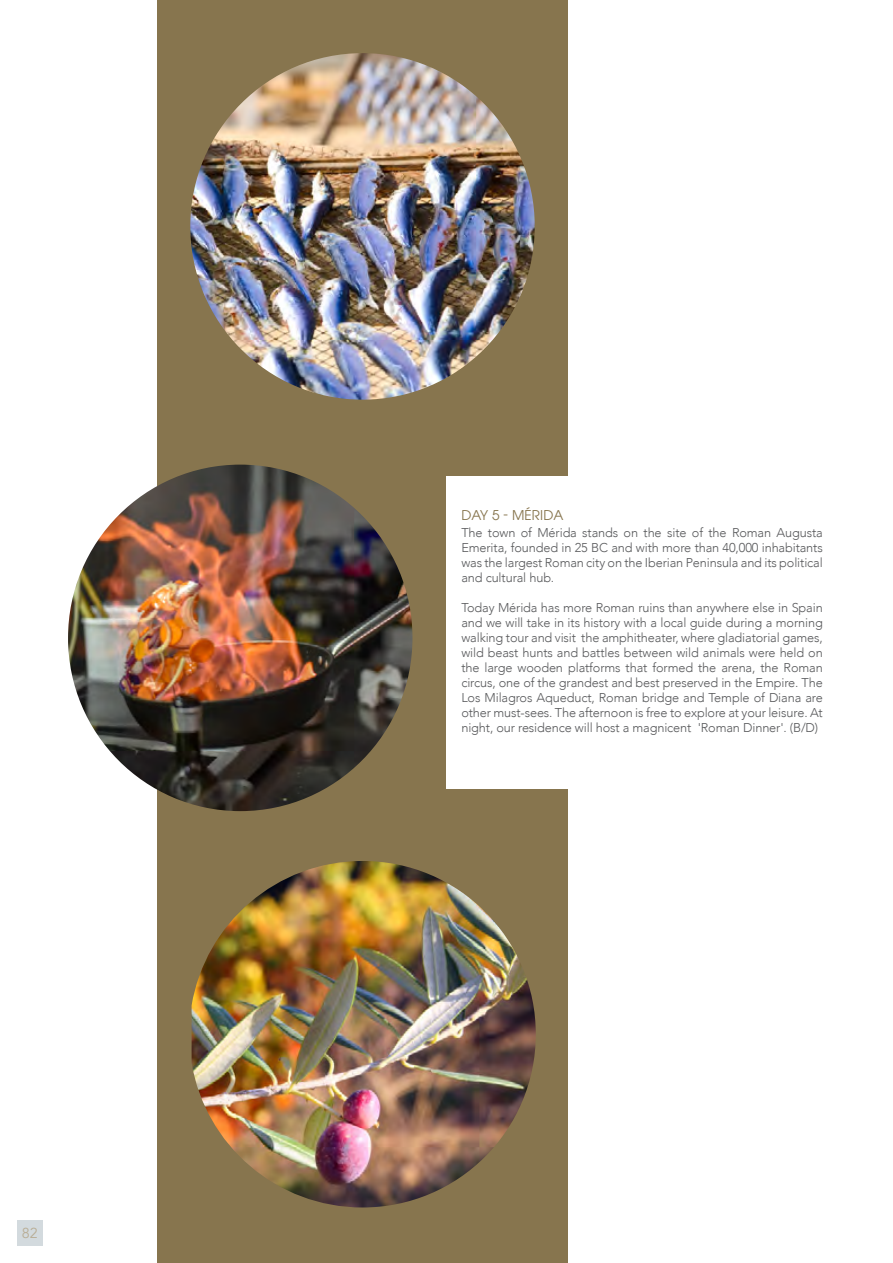
<style>
.page{position:relative;width:893px;height:1263px;background:#fff}
.page>*{position:absolute;margin:0;border:0;box-sizing:border-box;transform-origin:0 0}
.t1{font:14.4px "Avenir";color:#b9ad95}
.t2{font:13.5px "ITC Avant Garde Pro";letter-spacing:.01em;color:#87754e}
.t3{font:300 12.75px/15px "Avenir";letter-spacing:-.01em;color:#58595b;text-align:justify}
</style>
<div class="page">
<div style="left:157px;top:0;width:411px;height:1263px;background:#87754e"></div>
<img style="left:192px;top:861px;width:344px;height:346px">
<img style="left:68px;top:465px;width:344px;height:346px">
<img style="left:190px;top:53px;width:345px;height:347px">
<div style="left:446px;top:476px;width:377px;height:313px;background:#fff"></div>
<div style="left:17px;top:1220px;width:26px;height:26px;background:#d3dade"></div>
<p class="t1" style="left:22px;top:1225px;width:18px">82</p>
<p class="t2" style="left:461px;top:506px;width:104px">DAY 5 - MÉRIDA</p>
<p class="t3" style="left:461px;top:525px;width:363px">The town of Mérida stands on the site of the Roman Augusta Emerita, founded in 25 BC and with more than 40,000 inhabitants was the largest Roman city on the Iberian Peninsula and its political and cultural hub.</p>
<p class="t3" style="left:461px;top:600px;width:363px">Today Mérida has more Roman ruins than anywhere else in Spain and we will take in its history with a local guide during a morning walking tour and visit the amphitheater, where gladiatorial games, wild beast hunts and battles between wild animals were held on the large wooden platforms that formed the arena, the Roman circus, one of the grandest and best preserved in the Empire. The Los Milagros Aqueduct, Roman bridge and Temple of Diana are other must-sees. The afternoon is free to explore at your leisure. At night, our residence will host a magnicent 'Roman Dinner'. (B/D)</p>
</div>
